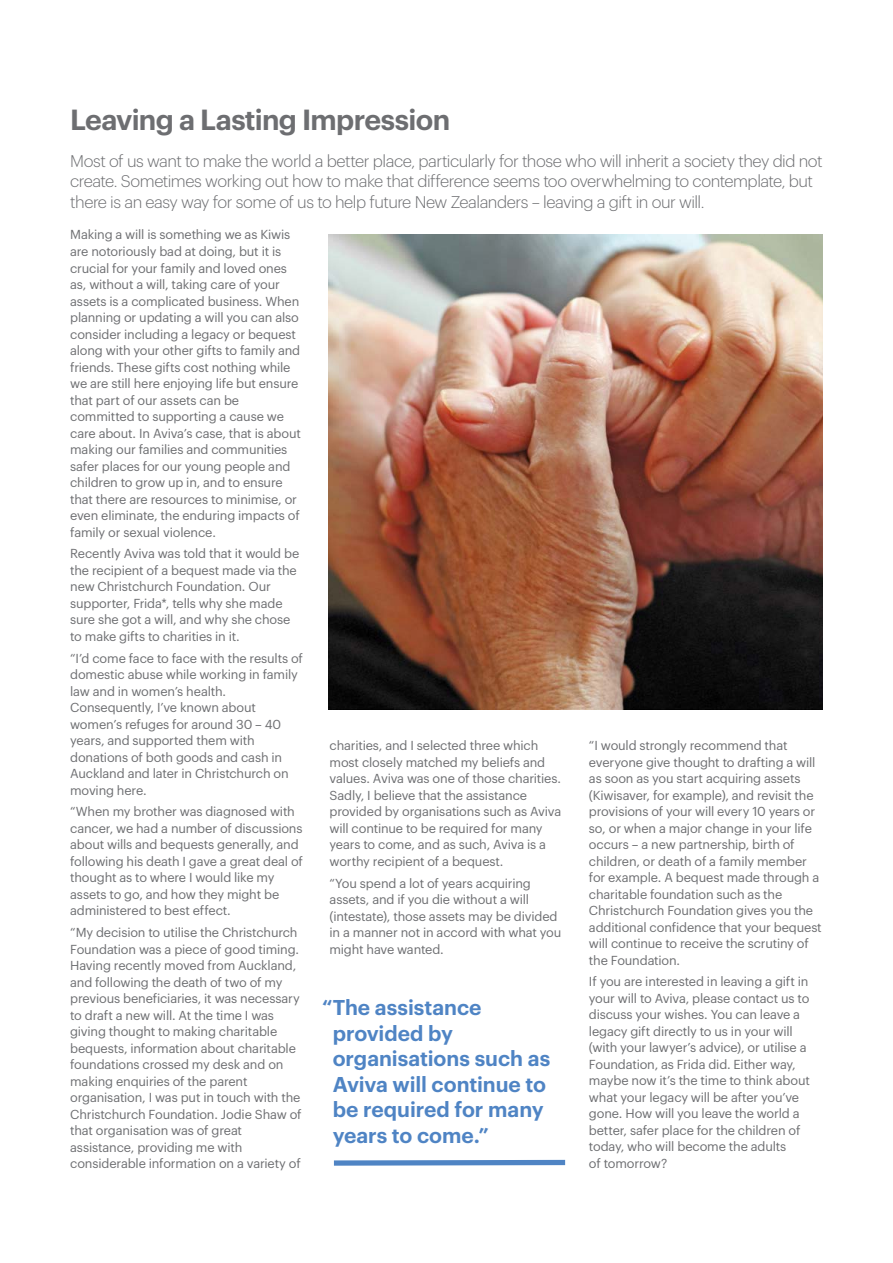
<style>
.page{position:relative;width:893px;height:1263px;background:#fff}
.page>*{position:absolute;margin:0;border:0;box-sizing:border-box;transform-origin:0 0}
.t1{font:600 28.5px "Graphik";letter-spacing:-.025em;color:#6d6e71}
.t2{font:600 21px/25.5px "Graphik";letter-spacing:-.005em;color:#4f84c4}
.t3{font:300 16.5px/20.2px "Graphik";letter-spacing:-.03em;color:#6d6e71}
.t4{font:12.75px/16.5px "Graphik";letter-spacing:-.015em;color:#6d6e71}
</style>
<div class="page">
<svg style="left:333px;top:1159px;width:233px;height:7px;background:#7ba3d2"></svg>
<img style="left:329px;top:234px;width:494px;height:476px">
<h1 class="t1" style="left:70px;top:98px;width:382px">Leaving a Lasting Impression</h1>
<p class="t3" style="left:70px;top:150px;width:754px">Most of us want to make the world a better place, particularly for those who will inherit a society they did not create. Sometimes working out how to make that difference seems too overwhelming to contemplate, but there is an easy way for some of us to help future New Zealanders – leaving a gift in our will.</p>
<p class="t4" style="left:70px;top:226px;width:232px">Making a will is something we as Kiwis are notoriously bad at doing, but it is crucial for your family and loved ones as, without a will, taking care of your assets is a complicated business. When planning or updating a will you can also consider including a legacy or bequest along with your other gifts to family and friends. These gifts cost nothing while we are still here enjoying life but ensure that part of our assets can be committed to supporting a cause we care about. In Aviva’s case, that is about making our families and communities safer places for our young people and children to grow up in, and to ensure that there are resources to minimise, or even eliminate, the enduring impacts of family or sexual violence.</p>
<p class="t4" style="left:70px;top:544px;width:231px">Recently Aviva was told that it would be the recipient of a bequest made via the new Christchurch Foundation. Our supporter, Frida*, tells why she made sure she got a will, and why she chose to make gifts to charities in it.</p>
<p class="t4" style="left:70px;top:649px;width:234px">“I’d come face to face with the results of domestic abuse while working in family law and in women’s health.<br>Consequently, I’ve known about women’s refuges for around 30 – 40 years, and supported them with donations of both goods and cash in<br>Auckland and later in Christchurch on moving here.</p>
<p class="t4" style="left:70px;top:802px;width:234px">“When my brother was diagnosed with cancer, we had a number of discussions about wills and bequests generally, and following his death I gave a great deal of thought as to where I would like my assets to go, and how they might be administered to best effect.</p>
<p class="t4" style="left:70px;top:923px;width:233px">“My decision to utilise the Christchurch Foundation was a piece of good timing.<br>Having recently moved from Auckland, and following the death of two of my previous beneficiaries, it was necessary to draft a new will. At the time I was giving thought to making charitable bequests, information about charitable foundations crossed my desk and on making enquiries of the parent organisation, I was put in touch with the Christchurch Foundation. Jodie Shaw of that organisation was of great assistance, providing me with considerable information on a variety of</p>
<p class="t4" style="left:589px;top:736px;width:234px">“I would strongly recommend that everyone give thought to drafting a will as soon as you start acquiring assets (Kiwisaver, for example), and revisit the provisions of your will every 10 years or so, or when a major change in your life occurs – a new partnership, birth of children, or death of a family member for example. A bequest made through a charitable foundation such as the Christchurch Foundation gives you the additional confidence that your bequest will continue to receive the scrutiny of the Foundation.</p>
<p class="t4" style="left:589px;top:972px;width:222px">If you are interested in leaving a gift in your will to Aviva, please contact us to discuss your wishes. You can leave a legacy gift directly to us in your will (with your lawyer’s advice), or utilise a Foundation, as Frida did. Either way, maybe now it’s the time to think about what your legacy will be after you’ve gone. How will you leave the world a better, safer place for the children of today, who will become the adults<br>of tomorrow?</p>
<p class="t4" style="left:330px;top:736px;width:233px">charities, and I selected three which most closely matched my beliefs and values. Aviva was one of those charities.<br>Sadly, I believe that the assistance provided by organisations such as Aviva will continue to be required for many years to come, and as such, Aviva is a worthy recipient of a bequest.</p>
<p class="t4" style="left:330px;top:873px;width:233px">“You spend a lot of years acquiring assets, and if you die without a will (intestate), those assets may be divided in a manner not in accord with what you might have wanted.</p>
<h2 class="t2" style="left:333px;top:993px;width:219px;text-indent:-11px">“The assistance provided by organisations such as<br>Aviva will continue to be required for many years to come.”</h2>
</div>
